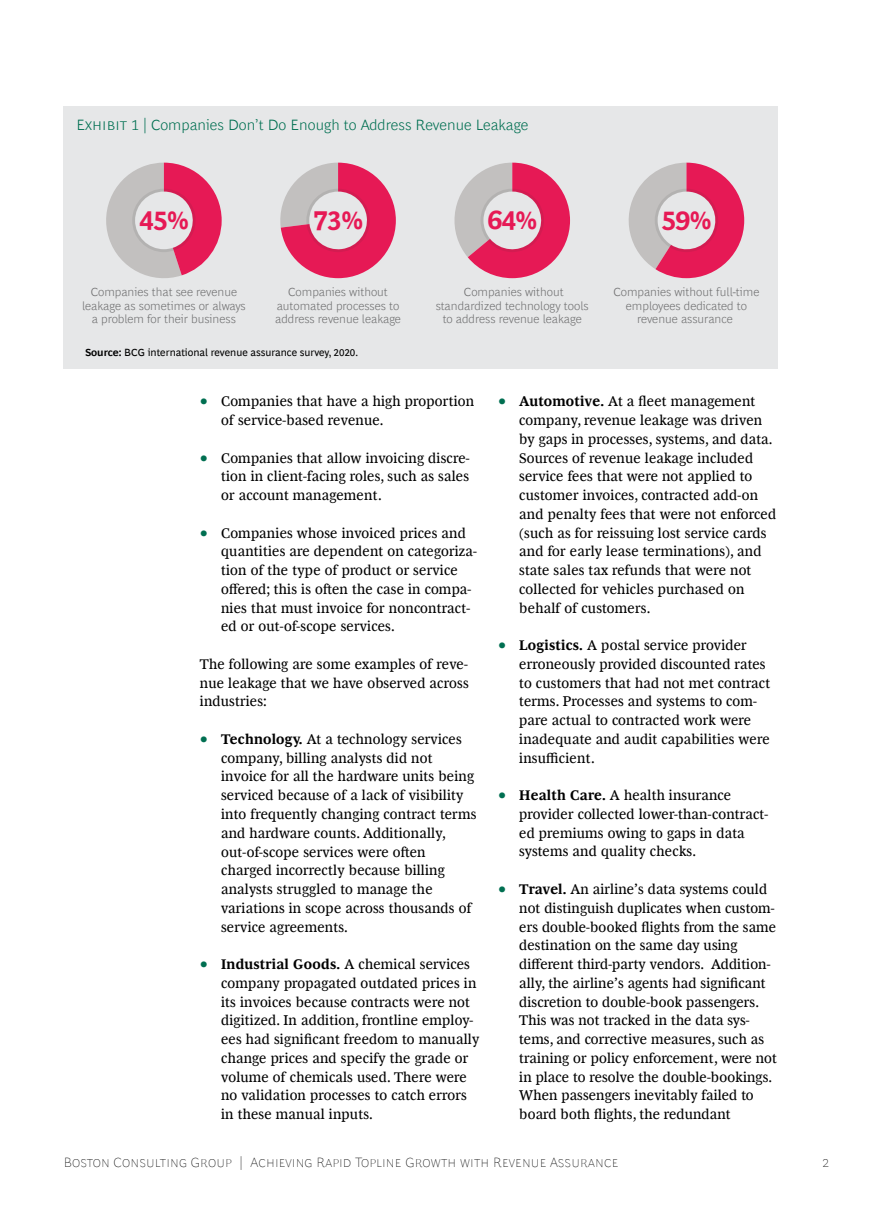
<style>
.page{position:relative;width:893px;height:1212px;background:#fff}
.page>*{position:absolute;margin:0;border:0;box-sizing:border-box;transform-origin:0 0}
.t1{font:700 27px "Henderson BCG Sans";color:#e61955}
.t2{font:300 15px "Henderson BCG Sans";letter-spacing:.005em;color:#006f51}
.t3{font:14.25px/18.8px "Henderson BCG Serif";letter-spacing:.015em;color:#000}
.t4{font:100 13.5px "Henderson BCG Sans";letter-spacing:.01em;color:#000}
.t5{font:300 12px/13.5px "Henderson BCG Sans";color:#707071;text-align:center}
.t6{font:10.5px "Henderson BCG Sans";color:#000}
.s1{font-weight:700}
.s2{font-size:18px;color:#006f51}
</style>
<div class="page">
<div style="left:64px;top:106px;width:714px;height:263px;background:#e6e7e8"></div>
<svg style="left:106px;top:163px;width:116px;height:115px"></svg>
<div style="left:132px;top:189px;width:64px;height:63px;border:3px solid #333;border-radius:50%"></div>
<svg style="left:280px;top:163px;width:116px;height:115px"></svg>
<div style="left:306px;top:189px;width:64px;height:63px;border:3px solid #333;border-radius:50%"></div>
<svg style="left:454px;top:163px;width:116px;height:115px"></svg>
<div style="left:480px;top:189px;width:64px;height:63px;border:3px solid #333;border-radius:50%"></div>
<svg style="left:628px;top:163px;width:116px;height:115px"></svg>
<div style="left:655px;top:189px;width:63px;height:63px;border:3px solid #333;border-radius:50%"></div>
<p class="t2" style="left:77px;top:114px;width:453px">Exhibit 1 | Companies Don’t Do Enough to Address Revenue Leakage</p>
<h1 class="t1" style="left:139px;top:200px;width:50px">45%</h1>
<h1 class="t1" style="left:314px;top:200px;width:50px">73%</h1>
<h1 class="t1" style="left:488px;top:200px;width:50px">64%</h1>
<h1 class="t1" style="left:662px;top:200px;width:50px">59%</h1>
<p class="t5" style="left:82px;top:285px;width:165px">Companies that see revenue leakage as sometimes or always a problem for their business</p>
<p class="t5" style="left:613px;top:285px;width:148px">Companies without full-time employees dedicated to revenue assurance</p>
<p class="t5" style="left:275px;top:285px;width:127px">Companies without automated processes to address revenue leakage</p>
<p class="t5" style="left:436px;top:285px;width:155px">Companies without standardized technology tools to address revenue leakage</p>
<p class="t6" style="left:85px;top:345px;width:275px"><span class="s1">Source:</span> BCG international revenue assurance survey, 2020.</p>
<p class="t3" style="left:221px;top:391px;width:254px;text-indent:-21px"><span class="s2">•</span> Companies that have a high proportion of service-based revenue.</p>
<p class="t3" style="left:221px;top:447px;width:250px;text-align:justify;text-indent:-21px"><span class="s2">•</span> Companies that allow invoicing discre&shy;tion in client-facing roles, such as sales or account management.</p>
<p class="t3" style="left:221px;top:522px;width:257px;text-indent:-21px"><span class="s2">•</span> Companies whose invoiced prices and quantities are dependent on categoriza&shy;tion of the type of product or service offered; this is often the case in compa&shy;nies that must invoice for noncontract&shy;ed or out-of-scope services.</p>
<p class="t3" style="left:200px;top:653px;width:270px;text-align:justify">The following are some examples of reve&shy;nue leakage that we have observed across industries:</p>
<p class="t3" style="left:221px;top:728px;width:257px;text-indent:-21px"><span class="s2">•</span> <span class="s1">Technology.</span> At a technology services company, billing analysts did not invoice for all the hardware units being serviced because of a lack of visibility into frequently changing contract terms and hardware counts. Additionally, out-of-scope services were often charged incorrectly because billing analysts struggled to manage the variations in scope across thousands of service agreements.</p>
<p class="t3" style="left:221px;top:954px;width:260px;text-indent:-21px"><span class="s2">•</span> <span class="s1">Industrial Goods.</span> A chemical services company propagated outdated prices in its invoices because contracts were not digitized. In addition, frontline employ&shy;ees had significant freedom to manually change prices and specify the grade or volume of chemicals used. There were no validation processes to catch errors in these manual inputs.</p>
<p class="t3" style="left:519px;top:391px;width:258px;text-indent:-21px"><span class="s2">•</span> <span class="s1">Automotive.</span> At a fleet management company, revenue leakage was driven by gaps in processes, systems, and data.<br>Sources of revenue leakage included service fees that were not applied to customer invoices, contracted add-on and penalty fees that were not enforced (such as for reissuing lost service cards and for early lease terminations), and state sales tax refunds that were not collected for vehicles purchased on behalf of customers.</p>
<p class="t3" style="left:519px;top:635px;width:252px;text-indent:-21px"><span class="s2">•</span> <span class="s1">Logistics.</span> A postal service provider erroneously provided discounted rates to customers that had not met contract terms. Processes and systems to com&shy;pare actual to contracted work were inadequate and audit capabilities were insufficient.</p>
<p class="t3" style="left:519px;top:785px;width:251px;text-indent:-21px"><span class="s2">•</span> <span class="s1">Health Care.</span> A health insurance provider collected lower-than-contract&shy;ed premiums owing to gaps in data systems and quality checks.</p>
<p class="t3" style="left:519px;top:878px;width:259px;text-indent:-21px"><span class="s2">•</span> <span class="s1">Travel.</span> An airline’s data systems could not distinguish duplicates when custom&shy;ers double-booked flights from the same destination on the same day using different third-party vendors. Addition&shy;ally, the airline’s agents had significant discretion to double-book passengers.<br>This was not tracked in the data sys&shy;tems, and corrective measures, such as training or policy enforcement, were not in place to resolve the double-bookings.<br>When passengers inevitably failed to board both flights, the redundant</p>
<p class="t4" style="left:64px;top:1152px;width:556px">Boston Consulting Group | Achieving Rapid Topline Growth with Revenue Assurance</p>
<p class="t4" style="left:822px;top:1152px;width:9px">2</p>
</div>
